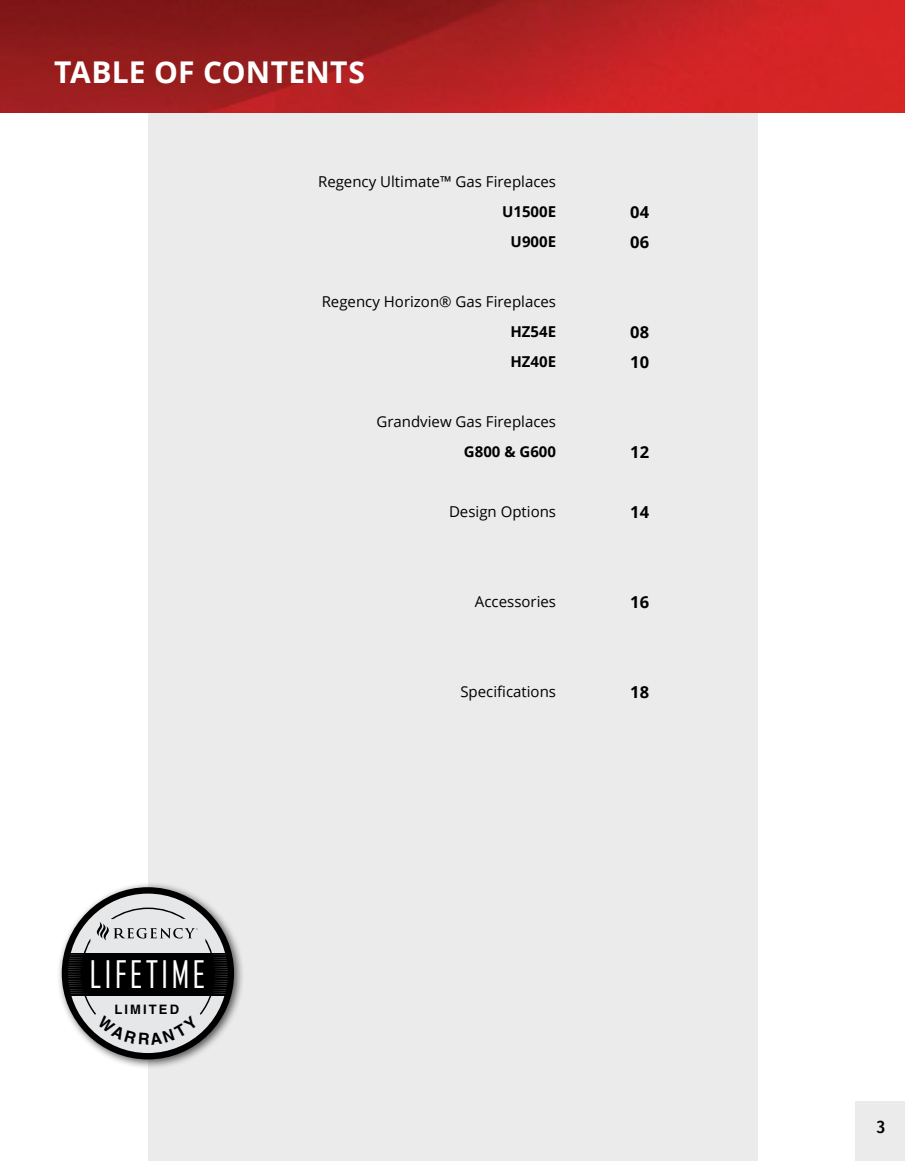
<style>
.page{position:relative;width:905px;height:1161px;background:#fff}
.page>*{position:absolute;margin:0;border:0;box-sizing:border-box;transform-origin:0 0}
.t1{font:36.3px "Agency FB";letter-spacing:.08em;color:#fff}
.t2{font:700 30px "Open Sans";letter-spacing:.01em;color:#fff}
.t3{font:500 18px "Fira Sans Condensed";color:#000}
.t4{font:700 16.5px/30px "Open Sans";letter-spacing:.025em;color:#000}
.t5{font:15px "Open Sans";color:#000}
.t6{font:700 15px/30px "Open Sans";color:#000;text-align:center}
.t7{font:700 13.05px "Helvetica";letter-spacing:.16em;color:#000}
</style>
<div class="page">
<div style="left:148px;top:94px;width:609px;height:1067px;background:#ebebec"></div>
<img style="left:0;top:0;width:904px;height:113px">
<div style="left:56px;top:882px;width:188px;height:188px;background:#000;opacity:.65"></div>
<div style="left:855px;top:1102px;width:49px;height:59px;background:#ebebec"></div>
<svg style="left:62px;top:887px;width:172px;height:172px"></svg>
<h2 class="t2" style="left:54px;top:51px;width:312px">TABLE OF CONTENTS</h2>
<p class="t5" style="left:318px;top:171px;width:239px">Regency Ultimate™ Gas Fireplaces</p>
<p class="t6" style="left:502px;top:196px;width:56px">U1500E<br>U900E</p>
<p class="t5" style="left:322px;top:291px;width:236px">Regency Horizon® Gas Fireplaces</p>
<p class="t6" style="left:510px;top:316px;width:47px;text-align:left">HZ54E<br>HZ40E</p>
<p class="t5" style="left:376px;top:411px;width:181px">Grandview Gas Fireplaces</p>
<p class="t6" style="left:464px;top:436px;width:94px">G800 &amp; G600</p>
<p class="t5" style="left:449px;top:501px;width:109px">Design Options</p>
<p class="t5" style="left:475px;top:591px;width:83px">Accessories</p>
<p class="t5" style="left:460px;top:681px;width:97px">Specifications</p>
<p class="t4" style="left:630px;top:197px;width:21px">04<br>06</p>
<p class="t4" style="left:630px;top:317px;width:21px">08<br>10</p>
<p class="t4" style="left:630px;top:437px;width:21px">12</p>
<p class="t4" style="left:630px;top:497px;width:21px">14</p>
<p class="t4" style="left:630px;top:587px;width:21px">16</p>
<p class="t4" style="left:630px;top:677px;width:21px">18</p>
<h1 class="t1" style="left:89px;top:952px;width:117px">LIFETIME</h1>
<p class="t7" style="left:115px;top:1001px;width:66px">LIMITED</p>
<p class="t3" style="left:876px;top:1113px;width:10px">3</p>
</div>
